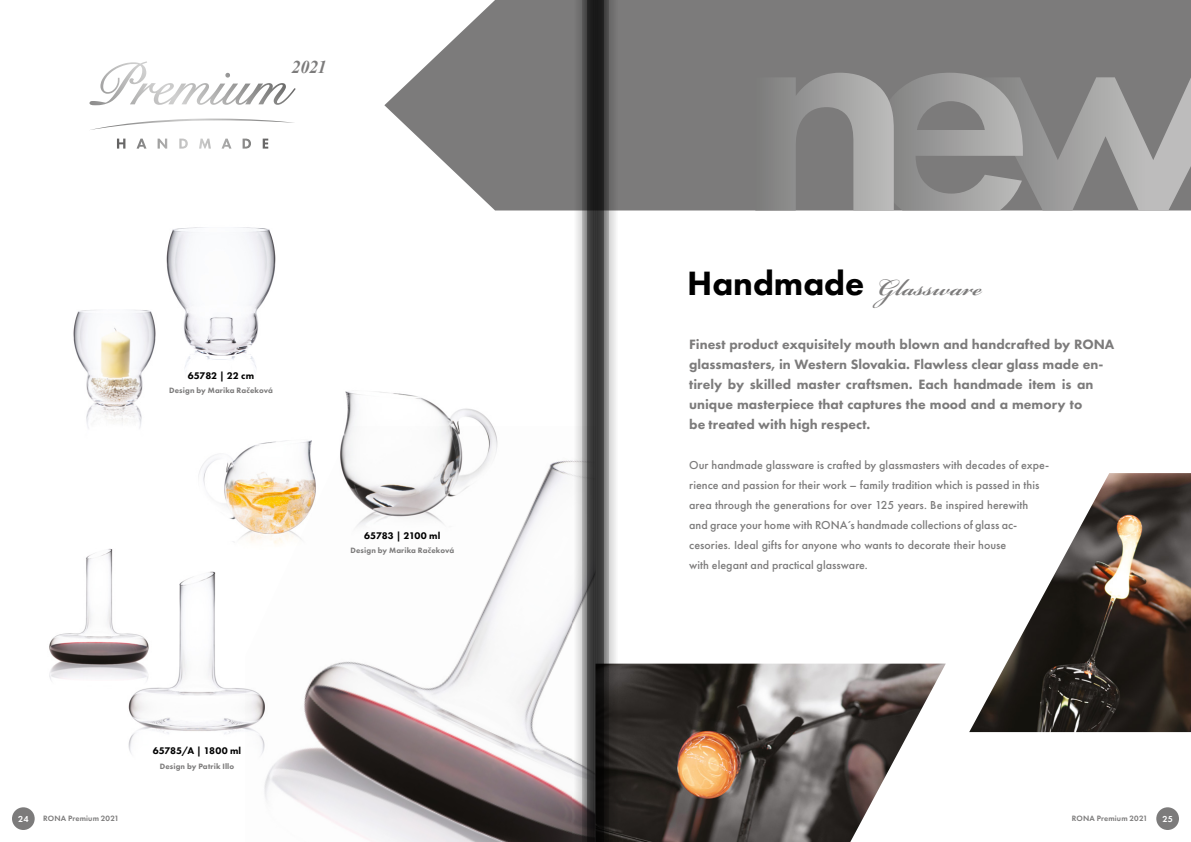
<style>
.page{position:relative;width:1191px;height:842px;background:#fff}
.page>*{position:absolute;margin:0;border:0;box-sizing:border-box;transform-origin:0 0}
.t1{font:600 36px "Bickham Script Pro 3";letter-spacing:.005em;color:#7c7b7b}
.t2{font:italic 700 18px "Times New Roman";color:#7c7b7b}
.t3{font:800 14px/20px "Futura PT";color:#7c7b7b}
.t4{font:500 12px/20px "Futura PT";color:#7c7b7b}
.t5{font:800 10px "Futura PT";letter-spacing:-.005em;color:#000}
.t6{font:600 9px "Futura PT";color:#fff}
.t7{font:800 8px "Futura PT";letter-spacing:.015em;color:#7c7b7b}
.t8{font:600 8px "Futura PT";letter-spacing:.015em;color:#7c7b7b}
.s1{font-family:"Futura PT";font-weight:800;font-size:35px;color:#000}
</style>
<div class="page">
<svg style="left:384px;top:0;width:807px;height:210px;background:#8b8a8a"></svg>
<svg style="left:755px;top:73px;width:436px;height:137px;background:#939392"></svg>
<img style="left:618px;top:664px;width:327px;height:178px">
<img style="left:969px;top:473px;width:222px;height:259px">
<img style="left:166px;top:227px;width:110px;height:140px">
<img style="left:73px;top:290px;width:95px;height:138px">
<img style="left:345px;top:391px;width:148px;height:35px">
<img style="left:198px;top:450px;width:47px;height:92px">
<img style="left:128px;top:571px;width:117px;height:183px">
<img style="left:49px;top:548px;width:108px;height:166px">
<img style="left:245px;top:426px;width:328px;height:416px">
<svg style="left:89px;top:61px;width:207px;height:44px"></svg>
<svg style="left:117px;top:139px;width:8px;height:10px"></svg>
<svg style="left:136px;top:139px;width:10px;height:10px"></svg>
<svg style="left:158px;top:139px;width:9px;height:10px"></svg>
<svg style="left:179px;top:139px;width:9px;height:10px"></svg>
<svg style="left:199px;top:139px;width:12px;height:10px"></svg>
<svg style="left:221px;top:139px;width:10px;height:10px"></svg>
<svg style="left:242px;top:139px;width:9px;height:10px"></svg>
<svg style="left:263px;top:139px;width:5px;height:10px"></svg>
<svg style="left:90px;top:119px;width:204px;height:11px"></svg>
<div style="left:12px;top:807px;width:23px;height:23px;background:#7c7b7b;border-radius:50%"></div>
<div style="left:1156px;top:807px;width:23px;height:23px;background:#7c7b7b;border-radius:50%"></div>
<svg style="left:573px;top:0;width:9px;height:842px"></svg>
<svg style="left:609px;top:0;width:9px;height:842px"></svg>
<svg style="left:582px;top:0;width:6px;height:842px;background:#7a7a7a"></svg>
<svg style="left:603px;top:0;width:6px;height:842px;background:#5f5e5e"></svg>
<svg style="left:588px;top:0;width:7px;height:842px;background:#323232"></svg>
<svg style="left:595px;top:0;width:8px;height:842px;background:#272727"></svg>
<h2 class="t2" style="left:291px;top:54px;width:36px">2021</h2>
<p class="t5" style="left:188px;top:369px;width:68px">65782 | 22 cm</p>
<p class="t7" style="left:169px;top:386px;width:105px">Design by Marika Račeková</p>
<p class="t5" style="left:153px;top:745px;width:90px">65785/A | 1800 ml</p>
<p class="t7" style="left:160px;top:761px;width:76px">Design by Patrik Illo</p>
<p class="t5" style="left:364px;top:529px;width:78px">65783 | 2100 ml</p>
<p class="t7" style="left:350px;top:546px;width:105px">Design by Marika Račeková</p>
<h1 class="t1" style="left:687px;top:262px;width:297px"><span class="s1">Handmade</span> Glassware</h1>
<p class="t3" style="left:689px;top:334px;width:426px">Finest product exquisitely mouth blown and handcrafted by RONA glassmasters, in Western Slovakia. Flawless clear glass made en&shy;tirely by skilled master craftsmen. Each handmade item is an unique masterpiece that captures the mood and a memory to<br>be treated with high respect.</p>
<p class="t4" style="left:689px;top:455px;width:361px">Our handmade glassware is crafted by glassmasters with decades of expe&shy;rience and passion for their work – family tradition which is passed in this area through the generations for over 125 years. Be inspired herewith and grace your home with RONA´s handmade collections of glass ac&shy;cesories. Ideal gifts for anyone who wants to decorate their house<br>with elegant and practical glassware.</p>
<p class="t6" style="left:18px;top:813px;width:12px">24</p>
<p class="t8" style="left:43px;top:813px;width:77px">RONA Premium 2021</p>
<p class="t8" style="left:1072px;top:813px;width:77px">RONA Premium 2021</p>
<p class="t6" style="left:1162px;top:813px;width:12px">25</p>
</div>
